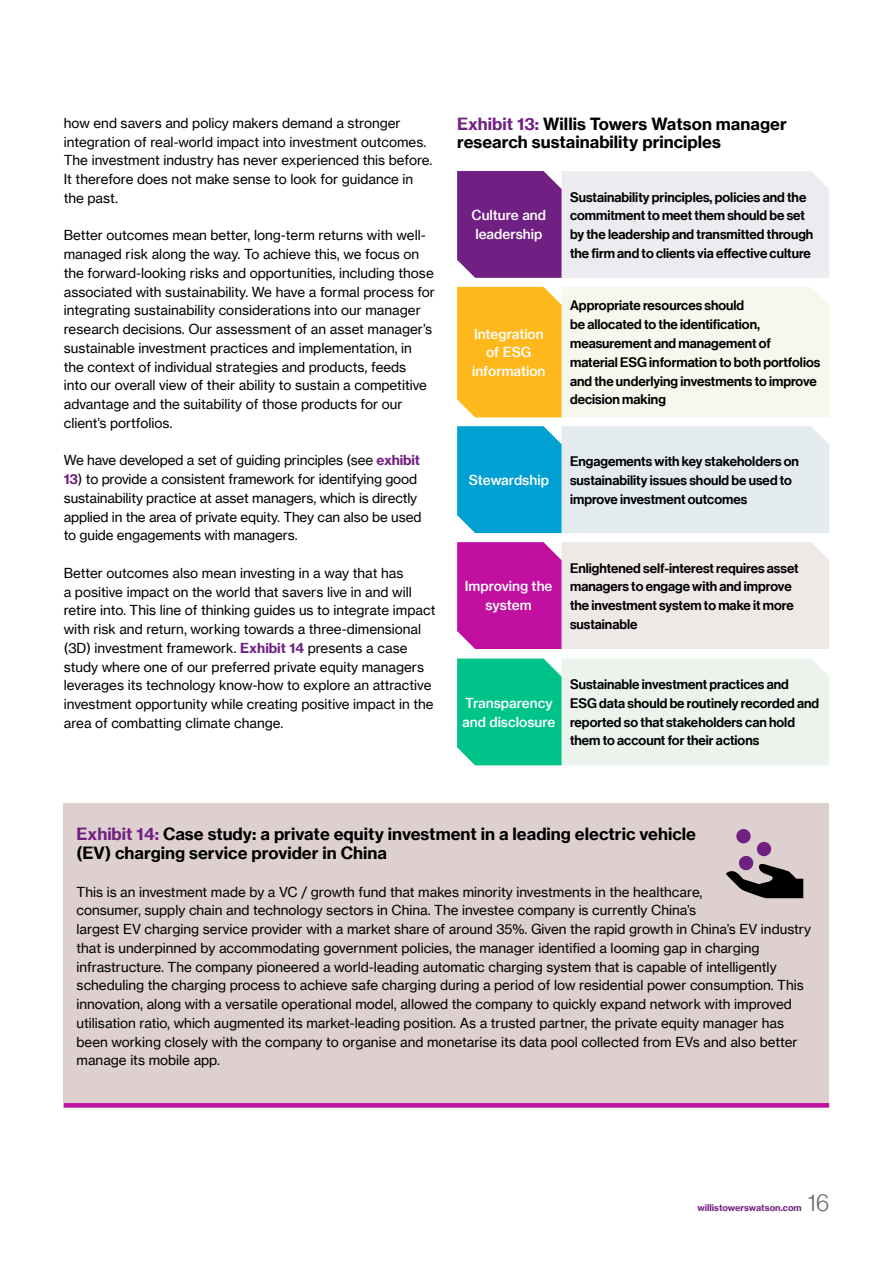
<style>
.page{position:relative;width:893px;height:1263px;background:#fff}
.page>*{position:absolute;margin:0;border:0;box-sizing:border-box;transform-origin:0 0}
.t1{font:24px "N Haas Grotesk DS Pro 45 Lt";color:#63666a}
.t2{font:16.5px/18.8px "N Haas Grotesk TX Pro 75 Bd";color:#000}
.t3{font:13.5px/18.8px "N Haas Grotesk TX Pro 55 Rg";color:#000}
.t4{font:13.5px/18.8px "N Haas Grotesk DS Pro 65 Md";color:#000}
.t5{font:13.5px/18.8px "N Haas Grotesk TX Pro 65 Md";color:#fff}
.t6{font:9px "N Haas Grotesk TX Pro 75 Bd";color:#752383}
.s1{font-family:"N Haas Grotesk TX Pro 75 Bd";color:#702082}
.s2{color:#702082}
</style>
<div class="page">
<div style="left:64px;top:803px;width:765px;height:304px;background:#ddd0cf"></div>
<svg style="left:726px;top:862px;width:77px;height:36px"></svg>
<div style="left:757px;top:842px;width:14px;height:14px;background:#702082;border-radius:50%"></div>
<div style="left:736px;top:829px;width:15px;height:14px;background:#702082;border-radius:50%"></div>
<div style="left:739px;top:856px;width:14px;height:14px;background:#702082;border-radius:50%"></div>
<hr style="left:64px;top:1103px;width:765px;height:4px;background:#c110a0">
<svg style="left:457px;top:171px;width:372px;height:107px;background:#cab3d1"></svg>
<svg style="left:457px;top:426px;width:372px;height:107px;background:#a5d6e7"></svg>
<svg style="left:457px;top:542px;width:372px;height:107px;background:#e1add3"></svg>
<svg style="left:457px;top:658px;width:372px;height:107px;background:#ace6d2"></svg>
<svg style="left:457px;top:287px;width:372px;height:130px;background:#f9e5b3"></svg>
<p class="t3" style="left:64px;top:113px;width:369px">how end savers and policy makers demand a stronger integration of real-world impact into investment outcomes.<br>The investment industry has never experienced this before.<br>It therefore does not make sense to look for guidance in the past.</p>
<p class="t3" style="left:64px;top:226px;width:373px">Better outcomes mean better, long-term returns with well&shy;managed risk along the way. To achieve this, we focus on the forward-looking risks and opportunities, including those associated with sustainability. We have a formal process for integrating sustainability considerations into our manager research decisions. Our assessment of an asset manager’s sustainable investment practices and implementation, in the context of individual strategies and products, feeds<br>into our overall view of their ability to sustain a competitive advantage and the suitability of those products for our client’s portfolios.</p>
<p class="t3" style="left:64px;top:451px;width:358px">We have developed a set of guiding principles (see <span class="s1">exhibit</span></p>
<p class="t3" style="left:64px;top:470px;width:359px"><span class="s1">13</span>) to provide a consistent framework for identifying good sustainability practice at asset managers, which is directly applied in the area of private equity. They can also be used to guide engagements with managers.</p>
<p class="t3" style="left:64px;top:563px;width:373px">Better outcomes also mean investing in a way that has<br>a positive impact on the world that savers live in and will retire into. This line of thinking guides us to integrate impact with risk and return, working towards a three-dimensional (3D) investment framework. <span class="s1">Exhibit 14</span> presents a case study where one of our preferred private equity managers leverages its technology know-how to explore an attractive investment opportunity while creating positive impact in the area of combatting climate change.</p>
<p class="t2" style="left:457px;top:115px;width:331px;line-height:18px"><span class="s2">Exhibit 13:</span> Willis Towers Watson manager research sustainability principles</p>
<p class="t5" style="left:472px;top:206px;width:76px">Culture and leadership</p>
<p class="t5" style="left:472px;top:324px;width:75px;text-align:center">Integration of ESG information</p>
<p class="t5" style="left:469px;top:471px;width:82px">Stewardship</p>
<p class="t4" style="left:570px;top:188px;width:245px">Sustainability principles, policies and the commitment to meet them should be set by the leadership and transmitted through the firm and to clients via effective culture</p>
<p class="t4" style="left:570px;top:297px;width:252px">Appropriate resources should<br>be allocated to the identification, measurement and management of material ESG information to both portfolios and the underlying investments to improve decision making</p>
<p class="t4" style="left:570px;top:452px;width:230px">Engagements with key stakeholders on sustainability issues should be used to improve investment outcomes</p>
<p class="t5" style="left:465px;top:577px;width:89px;text-align:center">Improving the system</p>
<p class="t4" style="left:570px;top:559px;width:230px">Enlightened self-interest requires asset managers to engage with and improve the investment system to make it more sustainable</p>
<p class="t5" style="left:462px;top:693px;width:95px">Transparency and disclosure</p>
<p class="t4" style="left:570px;top:675px;width:251px">Sustainable investment practices and<br>ESG data should be routinely recorded and reported so that stakeholders can hold them to account for their actions</p>
<p class="t2" style="left:77px;top:825px;width:621px"><span class="s2">Exhibit 14:</span> Case study: a private equity investment in a leading electric vehicle (EV) charging service provider in China</p>
<p class="t3" style="left:77px;top:882px;width:736px">This is an investment made by a VC / growth fund that makes minority investments in the healthcare,<br>consumer, supply chain and technology sectors in China. The investee company is currently China’s<br>largest EV charging service provider with a market share of around 35%. Given the rapid growth in China’s EV industry that is underpinned by accommodating government policies, the manager identified a looming gap in charging infrastructure. The company pioneered a world-leading automatic charging system that is capable of intelligently scheduling the charging process to achieve safe charging during a period of low residential power consumption. This innovation, along with a versatile operational model, allowed the company to quickly expand network with improved utilisation ratio, which augmented its market-leading position. As a trusted partner, the private equity manager has been working closely with the company to organise and monetarise its data pool collected from EVs and also better manage its mobile app.</p>
<p class="t6" style="left:697px;top:1202px;width:106px">willistowerswatson.com</p>
<h1 class="t1" style="left:808px;top:1189px;width:22px">16</h1>
</div>
